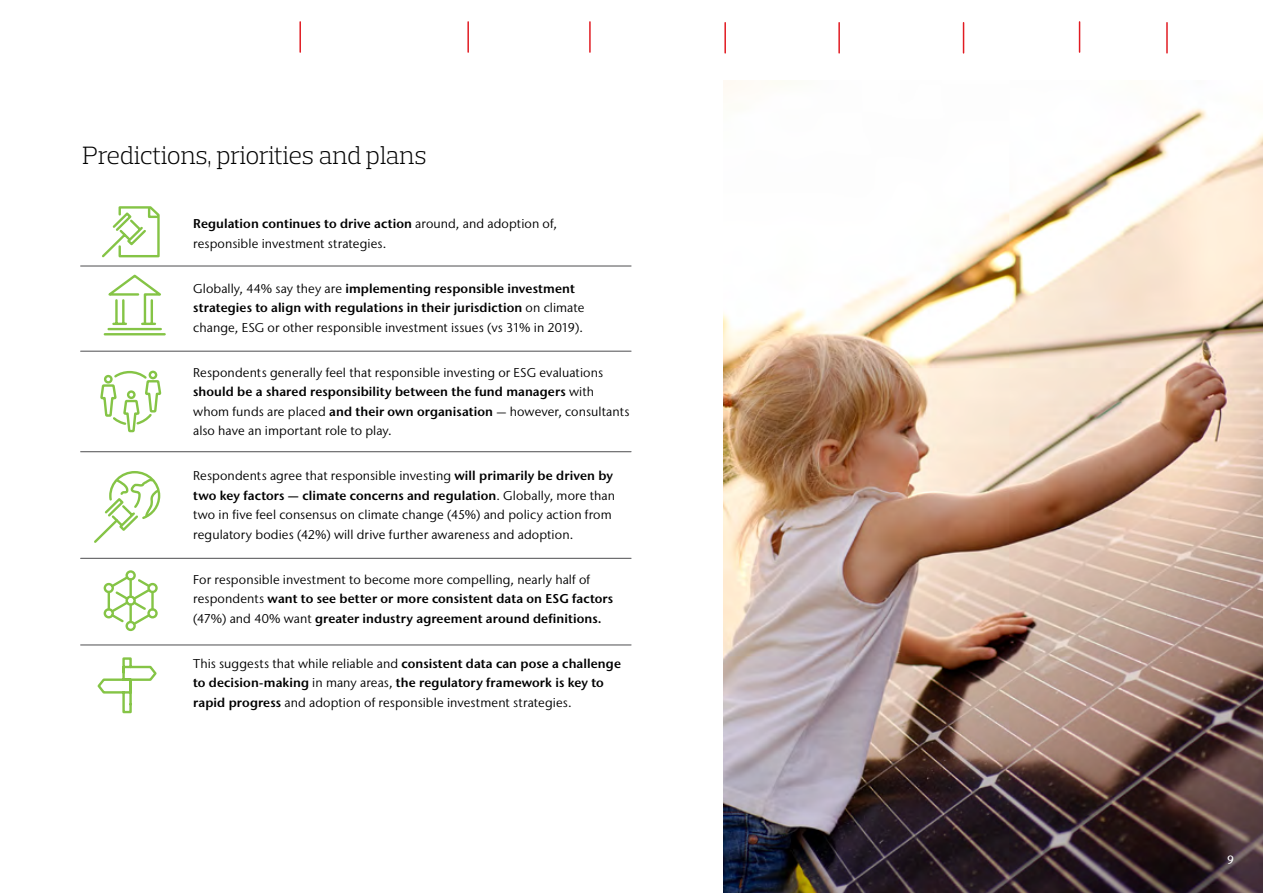
<style>
.page{position:relative;width:1263px;height:893px;background:#fff}
.page>*{position:absolute;margin:0;border:0;box-sizing:border-box;transform-origin:0 0}
.t1{font:300 25.5px "Prelo Slab";letter-spacing:-.01em;color:#000}
.t2{font:12.75px/19.5px "Stone Sans IIITC Pro";letter-spacing:.01em;color:#000}
.t3{font:600 12.75px/19.5px "Stone Sans IIITC Pro";letter-spacing:.01em;color:#000}
.t4{font:500 12px "Stone Sans IIITC Pro";color:#fff}
.s1{font-weight:600}
.s2{font-weight:400}
</style>
<div class="page">
<hr style="left:299px;top:22px;width:2px;height:30px;background:#e11b22">
<hr style="left:467px;top:22px;width:2px;height:30px;background:#e11b22">
<hr style="left:1079px;top:22px;width:1px;height:30px;background:#e11b22">
<hr style="left:589px;top:22px;width:2px;height:30px;background:#e11b22">
<hr style="left:963px;top:23px;width:1px;height:30px;background:#e11b22">
<hr style="left:1166px;top:23px;width:2px;height:30px;background:#e11b22">
<hr style="left:838px;top:23px;width:2px;height:30px;background:#e11b22">
<hr style="left:724px;top:23px;width:2px;height:30px;background:#e11b22">
<img style="left:723px;top:81px;width:540px;height:812px">
<hr style="left:81px;top:266px;width:550px;height:1px;background:#4d4d4f">
<hr style="left:81px;top:351px;width:550px;height:1px;background:#4d4d4f">
<hr style="left:81px;top:451px;width:550px;height:1px;background:#4d4d4f">
<hr style="left:81px;top:558px;width:550px;height:1px;background:#4d4d4f">
<hr style="left:81px;top:645px;width:550px;height:1px;background:#4d4d4f">
<svg style="left:102px;top:206px;width:58px;height:52px"></svg>
<svg style="left:103px;top:274px;width:63px;height:62px"></svg>
<svg style="left:103px;top:570px;width:55px;height:62px"></svg>
<svg style="left:92px;top:351px;width:70px;height:192px"></svg>
<svg style="left:97px;top:657px;width:60px;height:57px"></svg>
<h1 class="t1" style="left:83px;top:139px;width:346px">Predictions, priorities and plans</h1>
<p class="t2" style="left:193px;top:214px;width:365px"><span class="s1">Regulation continues to drive action</span> around, and adoption of, responsible investment strategies.</p>
<p class="t2" style="left:193px;top:278px;width:393px">Globally, 44% say they are <span class="s1">implementing responsible investment strategies to align with regulations in their jurisdiction</span> on climate change, ESG or other responsible investment issues (vs 31% in 2019).</p>
<p class="t2" style="left:193px;top:362px;width:438px">Respondents generally feel that responsible investing or ESG evaluations <span class="s1">should be a shared responsibility between the fund managers</span> with whom funds are placed <span class="s1">and their own organisation</span> — however, consultants also have an important role to play.</p>
<p class="t2" style="left:193px;top:466px;width:423px">Respondents agree that responsible investing <span class="s1">will primarily be driven by two key factors — climate concerns and regulation</span>. Globally, more than two in five feel consensus on climate change (45%) and policy action from regulatory bodies (42%) will drive further awareness and adoption.</p>
<p class="t3" style="left:193px;top:569px;width:422px"><span class="s2">For responsible investment to become more compelling, nearly half of respondents</span> want to see better or more consistent data on ESG factors <span class="s2">(47%) and 40% want</span> greater industry agreement around definitions.</p>
<p class="t3" style="left:193px;top:653px;width:429px"><span class="s2">This suggests that while reliable and</span> consistent data can pose a challenge to decision-making <span class="s2">in many areas,</span> the regulatory framework is key to rapid progress <span class="s2">and adoption of responsible investment strategies.</span></p>
<p class="t4" style="left:1227px;top:852px;width:8px">9</p>
</div>
